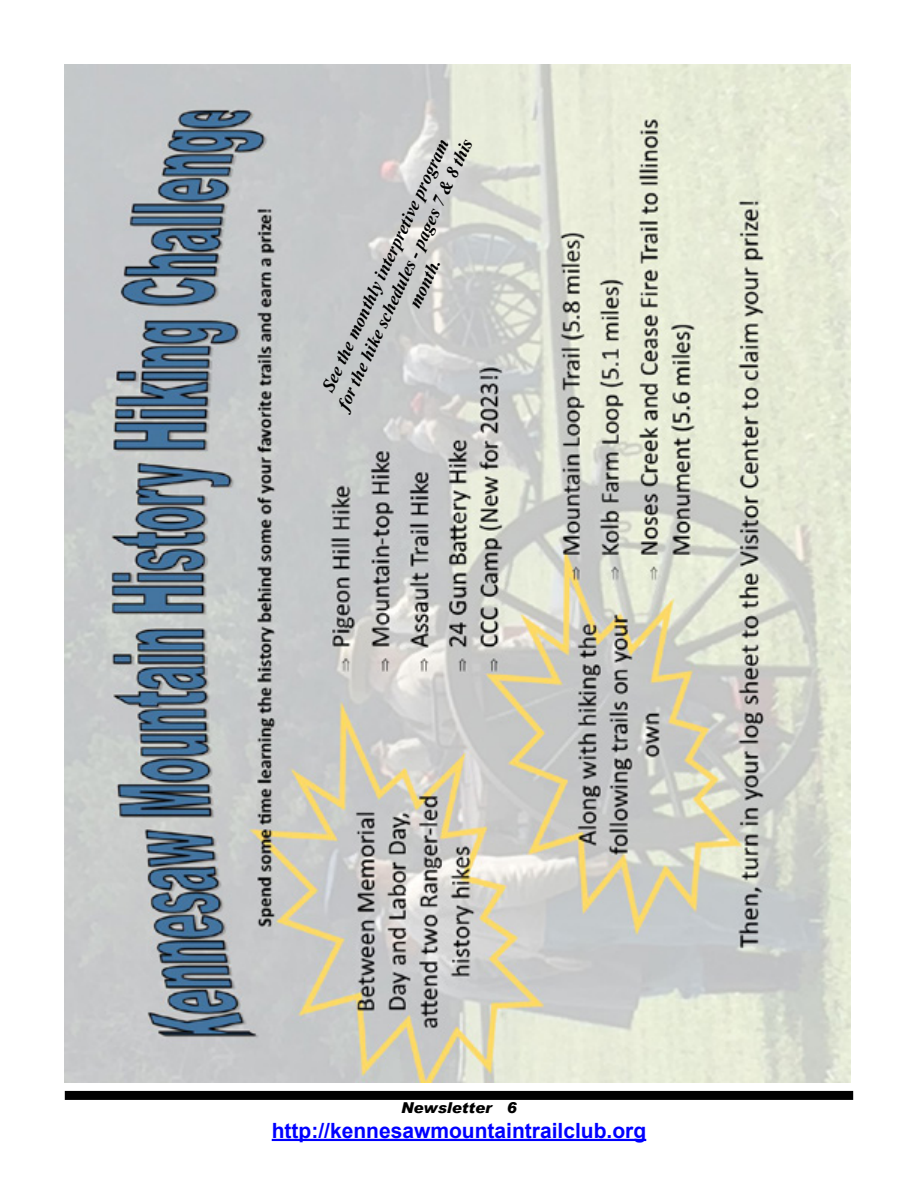
<style>
.page{position:relative;width:918px;height:1188px;background:#fff}
.page>*{position:absolute;margin:0;border:0;box-sizing:border-box;transform-origin:0 0}
.t1{font:700 21px "Arial";color:#00f}
.t2{font:italic 700 18px/21.6px "Times New Roman";color:#000;text-align:center}
.t3{font:italic 900 15px "Arial";color:#000}
</style>
<div class="page">
<div style="left:65px;top:1091px;width:788px;height:9px;background:#000"></div>
<hr style="left:272px;top:1139px;width:374px;height:2px;background:#00f">
<img style="left:65px;top:65px;width:786px;height:1017px">
<p class="t2" style="left:313px;top:394px;width:298px;rotate:-65deg">See the monthly interpretive program for the hike schedules - pages 7 &amp; 8 this month.</p>
<p class="t3" style="left:401px;top:1098px;width:117px">Newsletter 6</p>
<p class="t1" style="left:272px;top:1116px;width:376px">http://kennesawmountaintrailclub.org</p>
</div>
